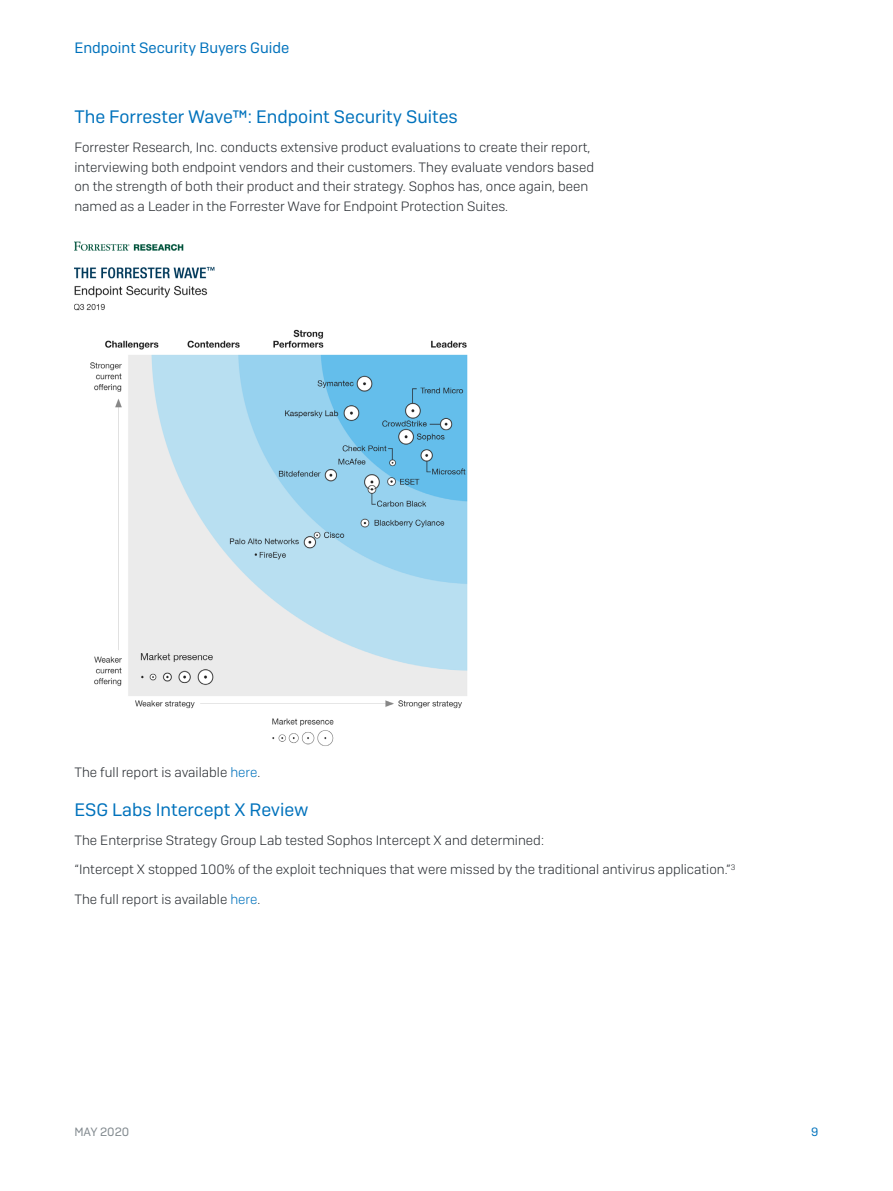
<style>
.page{position:relative;width:893px;height:1191px;background:#fff}
.page>*{position:absolute;margin:0;border:0;box-sizing:border-box;transform-origin:0 0}
.Subheading_2{font:18px "Sophos Sans";color:#0072bc}
.t1{font:15px "Sophos Sans";color:#0072bc}
.Body_Copy{font:300 13.5px/19.5px "Sophos Sans";color:#282c31}
.t2{font:12px "Sophos Sans";color:#81898e}
.t3{font:12px "Sophos Sans";color:#0072bc}
.s1{color:#0072bc}
</style>
<div class="page">
<img style="left:74px;top:241px;width:394px;height:505px">
<p class="t1" style="left:74px;top:39px;width:216px">Endpoint Security Buyers Guide</p>
<p class="Subheading_2" style="left:74px;top:106px;width:385px">The Forrester Wave™: Endpoint Security Suites</p>
<p class="Body_Copy" style="left:74px;top:138px;width:521px">Forrester Research, Inc. conducts extensive product evaluations to create their report, interviewing both endpoint vendors and their customers. They evaluate vendors based on the strength of both their product and their strategy. Sophos has, once again, been named as a Leader in the Forrester Wave for Endpoint Protection Suites.</p>
<p class="Body_Copy" style="left:74px;top:762px;width:187px">The full report is available <span class="s1">here</span>.</p>
<p class="Subheading_2" style="left:74px;top:798px;width:236px">ESG Labs Intercept X Review</p>
<p class="Body_Copy" style="left:74px;top:830px;width:471px">The Enterprise Strategy Group Lab tested Sophos Intercept X and determined:</p>
<p class="Body_Copy" style="left:74px;top:859px;width:662px">“Intercept X stopped 100% of the exploit techniques that were missed by the traditional antivirus application.”<sup>3</sup></p>
<p class="Body_Copy" style="left:74px;top:888px;width:187px">The full report is available <span class="s1">here</span>.</p>
<p class="t2" style="left:74px;top:1124px;width:56px">MAY 2020</p>
<p class="t3" style="left:811px;top:1124px;width:9px">9</p>
</div>
